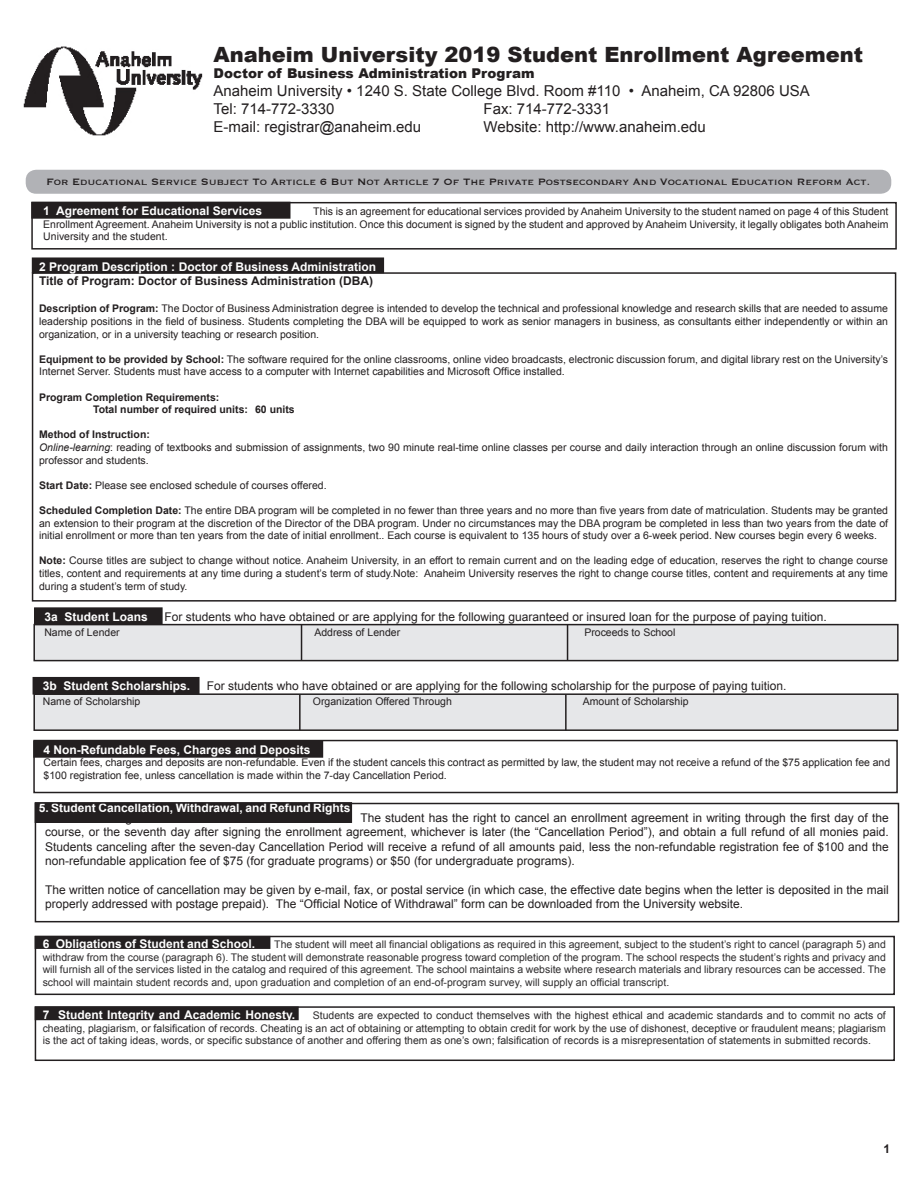
<style>
.page{position:relative;width:918px;height:1188px;background:#fff}
.page>*{position:absolute;margin:0;border:0;box-sizing:border-box;transform-origin:0 0}
.t1{font:900 21px "Arial";color:#231f20}
.t2{font:15px "Arial";color:#231f20}
.t3{font:900 13.5px "Arial";color:#231f20}
.t4{font:12px/14.4px "Arial";color:#231f20;text-align:justify}
.t5{font:700 12px "Arial";color:#fff}
.t6{font:12px "Copperplate";color:#231f20}
.t7{font:700 12px "Arial";color:#231f20}
.t8{font:10.5px/12.6px "Arial";color:#231f20;text-align:justify}
.t9{font:10.5px/12.6px "Arial";color:#302e2f;text-align:justify}
.t10{font:10.5px/12.6px "Arial";color:#2c2a2b;text-align:justify}
.t11{font:700 10.5px/12.6px "Arial";color:#231f20}
.s1{font-family:"Times"}
.s2{font-weight:700}
.s3{font-style:italic}
</style>
<div class="page">
<div style="left:26px;top:170px;width:865px;height:24px;background:#b1b2b6;border-radius:10px"></div>
<img style="left:23px;top:46px;width:180px;height:90px">
<div style="left:32px;top:272px;width:864px;height:330px;border:2px solid #231f20"></div>
<div style="left:33px;top:258px;width:350px;height:15px;background:#231f20"></div>
<div style="left:32px;top:257px;width:352px;height:16px;border:2px solid #231f20"></div>
<div style="left:31px;top:202px;width:866px;height:48px;border:2px solid #231f20"></div>
<div style="left:32px;top:202px;width:258px;height:16px;background:#231f20"></div>
<div style="left:31px;top:202px;width:259px;height:17px;border:2px solid #231f20"></div>
<div style="left:33px;top:740px;width:865px;height:53px;border:2px solid #231f20"></div>
<div style="left:34px;top:741px;width:288px;height:16px;background:#231f20"></div>
<div style="left:33px;top:741px;width:290px;height:17px;border:2px solid #231f20"></div>
<div style="left:35px;top:803px;width:864px;height:119px;border:2px solid #231f20"></div>
<div style="left:35px;top:803px;width:316px;height:19px;background:#231f20"></div>
<div style="left:35px;top:802px;width:317px;height:21px;border:2px solid #231f20"></div>
<div style="left:34px;top:625px;width:864px;height:36px;background:#e6e7e9"></div>
<div style="left:33px;top:624px;width:866px;height:37px;border:2px solid #231f20"></div>
<div style="left:35px;top:608px;width:127px;height:16px;background:#231f20"></div>
<div style="left:34px;top:607px;width:129px;height:18px;border:2px solid #231f20"></div>
<hr style="left:567px;top:625px;width:1px;height:36px;background:#231f20">
<hr style="left:301px;top:625px;width:1px;height:36px;background:#231f20">
<div style="left:34px;top:694px;width:864px;height:36px;background:#e6e7e9"></div>
<div style="left:33px;top:693px;width:866px;height:38px;border:2px solid #231f20"></div>
<div style="left:33px;top:678px;width:166px;height:16px;background:#231f20"></div>
<div style="left:33px;top:677px;width:167px;height:18px;border:2px solid #231f20"></div>
<hr style="left:565px;top:695px;width:2px;height:36px;background:#231f20">
<hr style="left:299px;top:695px;width:2px;height:35px;background:#231f20">
<div style="left:35px;top:937px;width:235px;height:11px;background:#231f20"></div>
<div style="left:35px;top:936px;width:235px;height:13px;border:2px solid #231f20"></div>
<div style="left:35px;top:936px;width:860px;height:59px;border:2px solid #231f20"></div>
<div style="left:35px;top:1007px;width:263px;height:12px;background:#231f20"></div>
<div style="left:35px;top:1006px;width:264px;height:14px;border:2px solid #231f20"></div>
<div style="left:35px;top:1006px;width:860px;height:55px;border:2px solid #231f20"></div>
<p class="t1" style="left:214px;top:42px;width:651px">Anaheim University 2019 Student Enrollment Agreement</p>
<p class="t3" style="left:214px;top:65px;width:322px">Doctor of Business Administration Program</p>
<p class="t2" style="left:214px;top:81px;width:598px">Anaheim University • 1240 S. State College Blvd. Room #110 • Anaheim, CA 92806 USA</p>
<p class="t2" style="left:214px;top:99px;width:122px">Tel: 714-772-3330</p>
<p class="t2" style="left:484px;top:99px;width:128px">Fax: 714-772-3331</p>
<p class="t2" style="left:214px;top:117px;width:209px">E-mail: registrar@anaheim.edu</p>
<p class="t2" style="left:484px;top:117px;width:224px">Website: http://www.anaheim.edu</p>
<p class="t6" style="left:47px;top:174px;width:824px">For Educational Service Subject To Article 6 But Not Article 7 Of The Private Postsecondary And Vocational Education Reform Act<span class="s1">.</span></p>
<p class="t5" style="left:43px;top:203px;width:220px">1 Agreement for Educational Services</p>
<p class="t8" style="left:43px;top:205px;width:847px;text-indent:270px">This is an agreement for educational services provided by Anaheim University to the student named on page 4 of this Student Enrollment Agreement. Anaheim University is not a public institution. Once this document is signed by the student and approved by Anaheim University, it legally obligates both Anaheim University and the student.</p>
<p class="t5" style="left:39px;top:259px;width:339px">2 Program Description : Doctor of Business Administration</p>
<p class="t7" style="left:39px;top:273px;width:336px">Title of Program: Doctor of Business Administration (DBA)</p>
<p class="t8" style="left:39px;top:302px;width:850px"><span class="s2">Description of Program:</span> The Doctor of Business Administration degree is intended to develop the technical and professional knowledge and research skills that are needed to assume leadership positions in the field of business. Students completing the DBA will be equipped to work as senior managers in business, as consultants either independently or within an organization, or in a university teaching or research position.</p>
<p class="t8" style="left:39px;top:353px;width:850px"><span class="s2">Equipment to be provided by School:</span> The software required for the online classrooms, online video broadcasts, electronic discussion forum, and digital library rest on the University’s<br>Internet Server. Students must have access to a computer with Internet capabilities and Microsoft Office installed.</p>
<p class="t11" style="left:93px;top:391px;width:203px;text-indent:-54px">Program Completion Requirements:<br>Total number of required units: 60 units</p>
<p class="t11" style="left:39px;top:429px;width:112px">Method of Instruction:</p>
<p class="t8" style="left:39px;top:441px;width:850px"><span class="s3">Online-learning</span>: reading of textbooks and submission of assignments, two 90 minute real-time online classes per course and daily interaction through an online discussion forum with professor and students.</p>
<p class="t8" style="left:39px;top:479px;width:289px"><span class="s2">Start Date:</span> Please see enclosed schedule of courses offered.</p>
<p class="t8" style="left:39px;top:504px;width:851px"><span class="s2">Scheduled Completion Date:</span> The entire DBA program will be completed in no fewer than three years and no more than five years from date of matriculation. Students may be granted an extension to their program at the discretion of the Director of the DBA program. Under no circumstances may the DBA program be completed in less than two years from the date of initial enrollment or more than ten years from the date of initial enrollment.. Each course is equivalent to 135 hours of study over a 6-week period. New courses begin every 6 weeks.</p>
<p class="t8" style="left:39px;top:554px;width:850px"><span class="s2">Note:</span> Course titles are subject to change without notice. Anaheim University, in an effort to remain current and on the leading edge of education, reserves the right to change course titles, content and requirements at any time during a student’s term of study.Note: Anaheim University reserves the right to change course titles, content and requirements at any time during a student’s term of study.</p>
<p class="t5" style="left:44px;top:608px;width:105px">3a Student Loans</p>
<p class="t4" style="left:164px;top:609px;width:664px">For students who have obtained or are applying for the following guaranteed or insured loan for the purpose of paying tuition.</p>
<p class="t8" style="left:44px;top:626px;width:77px">Name of Lender</p>
<p class="t8" style="left:314px;top:626px;width:87px">Address of Lender</p>
<p class="t8" style="left:584px;top:626px;width:93px">Proceeds to School</p>
<p class="t5" style="left:43px;top:678px;width:149px">3b Student Scholarships.</p>
<p class="t4" style="left:207px;top:679px;width:581px">For students who have obtained or are applying for the following scholarship for the purpose of paying tuition.</p>
<p class="t8" style="left:43px;top:695px;width:99px">Name of Scholarship</p>
<p class="t8" style="left:313px;top:695px;width:141px">Organization Offered Through</p>
<p class="t8" style="left:583px;top:695px;width:107px">Amount of Scholarship</p>
<p class="t5" style="left:44px;top:742px;width:268px">4 Non-Refundable Fees, Charges and Deposits</p>
<p class="t8" style="left:44px;top:757px;width:848px">Certain fees, charges and deposits are non-refundable. Even if the student cancels this contract as permitted by law, the student may not receive a refund of the $75 application fee and $100 registration fee, unless cancellation is made within the 7-day Cancellation Period.</p>
<p class="t5" style="left:39px;top:800px;width:313px">5. Student Cancellation, Withdrawal, and Refund Rights</p>
<p class="t4" style="left:45px;top:811px;width:845px;text-indent:315px">The student has the right to cancel an enrollment agreement in writing through the first day of the course, or the seventh day after signing the enrollment agreement, whichever is later (the “Cancellation Period”), and obtain a full refund of all monies paid.<br>Students canceling after the seven-day Cancellation Period will receive a refund of all amounts paid, less the non-refundable registration fee of $100 and the non-refundable application fee of $75 (for graduate programs) or $50 (for undergraduate programs).</p>
<p class="t4" style="left:45px;top:883px;width:845px">The written notice of cancellation may be given by e-mail, fax, or postal service (in which case, the effective date begins when the letter is deposited in the mail properly addressed with postage prepaid). The “Official Notice of Withdrawal” form can be downloaded from the University website.</p>
<p class="t5" style="left:43px;top:936px;width:214px">6 Obligations of Student and School.</p>
<p class="t9" style="left:43px;top:938px;width:845px;text-indent:232px">The student will meet all financial obligations as required in this agreement, subject to the student’s right to cancel (paragraph 5) and withdraw from the course (paragraph 6). The student will demonstrate reasonable progress toward completion of the program. The school respects the student’s rights and privacy and will furnish all of the services listed in the catalog and required of this agreement. The school maintains a website where research materials and library resources can be accessed. The school will maintain student records and, upon graduation and completion of an end-of-program survey, will supply an official transcript.</p>
<p class="t5" style="left:43px;top:1007px;width:254px">7 Student Integrity and Academic Honesty.</p>
<p class="t10" style="left:43px;top:1009px;width:845px;text-indent:270px">Students are expected to conduct themselves with the highest ethical and academic standards and to commit no acts of cheating, plagiarism, or falsification of records. Cheating is an act of obtaining or attempting to obtain credit for work by the use of dishonest, deceptive or fraudulent means; plagiarism is the act of taking ideas, words, or specific substance of another and offering them as one’s own; falsification of records is a misrepresentation of statements in submitted records.</p>
<p class="t7" style="left:884px;top:1140px;width:8px">1</p>
</div>
